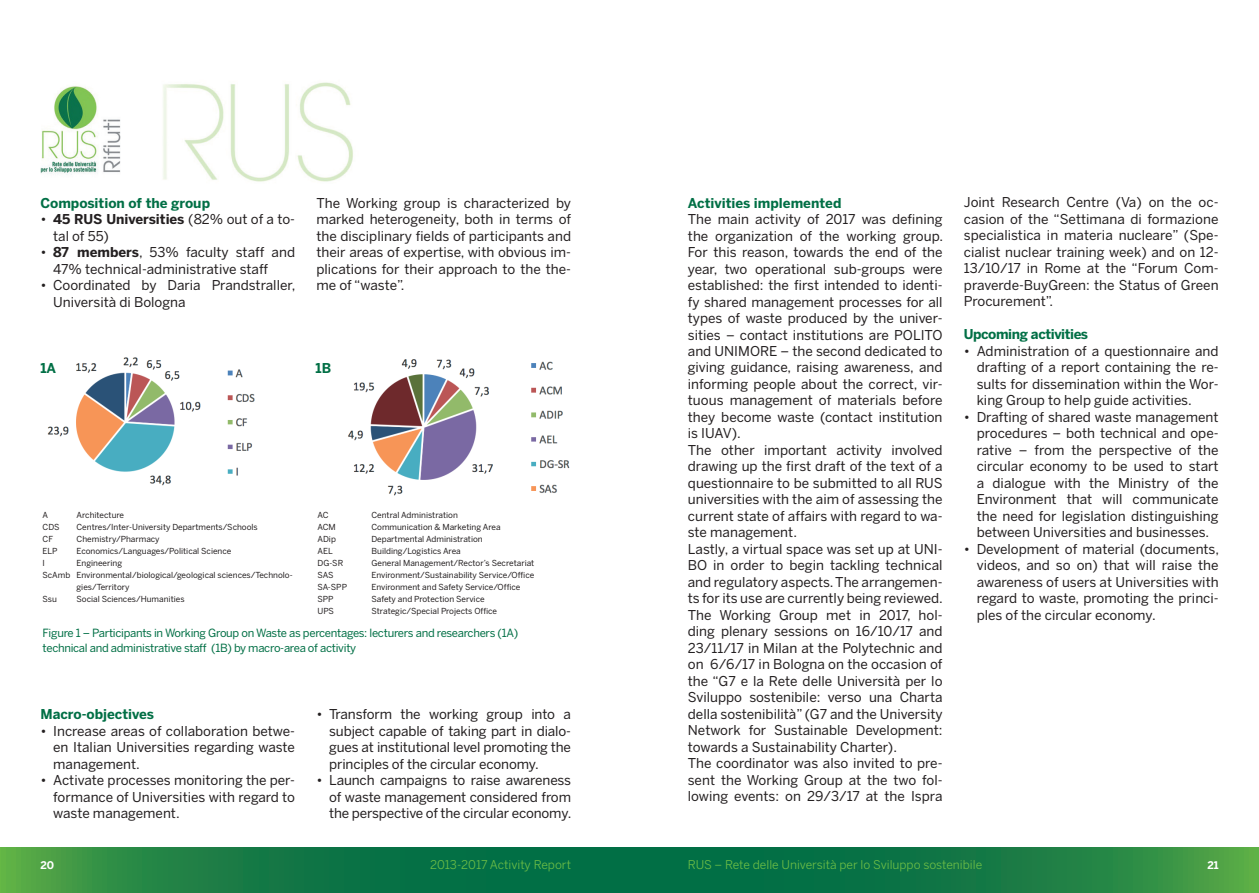
<style>
.page{position:relative;width:1259px;height:893px;background:#fff}
.page>*{position:absolute;margin:0;border:0;box-sizing:border-box;transform-origin:0 0}
.t1{font:13.5px/16.5px "Benton Sans";color:#231f20;text-align:justify}
.t2{font:700 13.5px "Benton Sans";color:#016f45}
.t3{font:700 13.5px "Benton Sans";letter-spacing:-.03em;color:#016f45}
.t4{font:12px "Benton Sans";color:#6cbd45}
.t5{font:11.25px/15px "Benton Sans";letter-spacing:-.025em;color:#016f45}
.t6{font:700 10.5px "Benton Sans";color:#fff}
.t7{font:8.25px "Benton Sans";color:#231f20}
.s1{font-weight:700}
</style>
<div class="page">
<svg style="left:0;top:847px;width:1259px;height:46px;background:#187d45"></svg>
<img style="left:40px;top:82px;width:313px;height:100px">
<img style="left:47px;top:357px;width:523px;height:139px">
<p class="t2" style="left:40px;top:195px;width:171px">Composition of the group</p>
<p class="t1" style="left:53px;top:211px;width:243px;text-indent:-13px">• <span class="s1">45 RUS Universities</span> (82% out of a to&shy;tal of 55)</p>
<p class="t1" style="left:53px;top:244px;width:243px;text-indent:-13px">• <span class="s1">87 members</span>, 53% faculty staff and<br>47% technical-administrative staff</p>
<p class="t1" style="left:53px;top:277px;width:244px;text-indent:-13px">• Coordinated by Daria Prandstraller,<br>Università di Bologna</p>
<p class="t1" style="left:316px;top:194px;width:256px">The Working group is characterized by marked heterogeneity, both in terms of the disciplinary fields of participants and their areas of expertise, with obvious im&shy;plications for their approach to the the&shy;me of “waste”.</p>
<p class="t2" style="left:40px;top:360px;width:17px">1A</p>
<p class="t2" style="left:316px;top:360px;width:17px">1B</p>
<p class="t7" style="left:43px;top:510px;width:7px">A</p>
<p class="t7" style="left:77px;top:510px;width:49px">Architecture</p>
<p class="t7" style="left:43px;top:522px;width:19px">CDS</p>
<p class="t7" style="left:77px;top:522px;width:183px">Centres/Inter-University Departments/Schools</p>
<p class="t7" style="left:43px;top:534px;width:12px">CF</p>
<p class="t7" style="left:77px;top:534px;width:85px">Chemistry/Pharmacy</p>
<p class="t7" style="left:43px;top:546px;width:17px">ELP</p>
<p class="t7" style="left:77px;top:546px;width:156px">Economics/Languages/Political Science</p>
<p class="t7" style="left:43px;top:558px;width:4px">I</p>
<p class="t7" style="left:77px;top:558px;width:47px">Engineering</p>
<p class="t7" style="left:43px;top:570px;width:252px">ScAmb Environmental/biological/geological sciences/Technolo-</p>
<p class="t7" style="left:77px;top:582px;width:55px">gies/Territory</p>
<p class="t7" style="left:43px;top:594px;width:16px">Ssu</p>
<p class="t7" style="left:77px;top:594px;width:109px">Social Sciences/Humanities</p>
<p class="t7" style="left:317px;top:510px;width:13px">AC</p>
<p class="t7" style="left:371px;top:510px;width:88px">Central Administration</p>
<p class="t7" style="left:317px;top:522px;width:20px">ACM</p>
<p class="t7" style="left:371px;top:522px;width:131px">Communication &amp; Marketing Area</p>
<p class="t7" style="left:317px;top:534px;width:20px">ADip</p>
<p class="t7" style="left:371px;top:534px;width:113px">Departmental Administration</p>
<p class="t7" style="left:317px;top:546px;width:17px">AEL</p>
<p class="t7" style="left:371px;top:546px;width:91px">Building/Logistics Area</p>
<p class="t7" style="left:317px;top:558px;width:27px">DG-SR</p>
<p class="t7" style="left:371px;top:558px;width:164px">General Management/Rector’s Secretariat</p>
<p class="t7" style="left:317px;top:570px;width:18px">SAS</p>
<p class="t7" style="left:371px;top:570px;width:164px">Environment/Sustainability Service/Office</p>
<p class="t7" style="left:317px;top:582px;width:31px">SA-SPP</p>
<p class="t7" style="left:371px;top:582px;width:150px">Environment and Safety Service/Office</p>
<p class="t7" style="left:317px;top:594px;width:18px">SPP</p>
<p class="t7" style="left:371px;top:594px;width:115px">Safety and Protection Service</p>
<p class="t7" style="left:317px;top:606px;width:18px">UPS</p>
<p class="t7" style="left:371px;top:606px;width:127px">Strategic/Special Projects Office</p>
<p class="t5" style="left:43px;top:626px;width:477px">Figure 1 – Participants in Working Group on Waste as percentages: lecturers and researchers (1A) technical and administrative staff (1B) by macro-area of activity</p>
<p class="t2" style="left:40px;top:706px;width:115px">Macro-objectives</p>
<p class="t1" style="left:53px;top:722px;width:243px;text-indent:-13px">• Increase areas of collaboration betwe&shy;en Italian Universities regarding waste management.</p>
<p class="t1" style="left:53px;top:772px;width:243px;text-indent:-13px">• Activate processes monitoring the per&shy;formance of Universities with regard to waste management.</p>
<p class="t1" style="left:329px;top:706px;width:243px;text-indent:-13px">• Transform the working group into a subject capable of taking part in dialo&shy;gues at institutional level promoting the principles of the circular economy.</p>
<p class="t1" style="left:329px;top:772px;width:244px;text-indent:-13px">• Launch campaigns to raise awareness of waste management considered from the perspective of the circular economy.</p>
<p class="t2" style="left:688px;top:195px;width:155px">Activities implemented</p>
<p class="t1" style="left:688px;top:211px;width:257px;text-align:left">The main activity of 2017 was defining the organization of the working group.<br>For this reason, towards the end of the year, two operational sub-groups were established: the first intended to identi&shy;fy shared management processes for all types of waste produced by the univer&shy;sities – contact institutions are POLITO and UNIMORE – the second dedicated to giving guidance, raising awareness, and informing people about the correct, vir&shy;tuous management of materials before they become waste (contact institution is IUAV).<br>The other important activity involved drawing up the first draft of the text of a questionnaire to be submitted to all RUS universities with the aim of assessing the current state of affairs with regard to wa&shy;ste management.<br>Lastly, a virtual space was set up at UNI-BO in order to begin tackling technical and regulatory aspects.The arrangemen&shy;ts for its use are currently being reviewed.<br>The Working Group met in 2017, hol&shy;ding plenary sessions on 16/10/17 and 23/11/17 in Milan at the Polytechnic and on 6/6/17 in Bologna on the occasion of the “G7 e la Rete delle Università per lo Sviluppo sostenibile: verso una Charta della sostenibilità” (G7 and the University Network for Sustainable Development: towards a Sustainability Charter).<br>The coordinator was also invited to pre&shy;sent the Working Group at the two fol&shy;lowing events: on 29/3/17 at the Ispra</p>
<p class="t1" style="left:964px;top:194px;width:256px">Joint Research Centre (Va) on the oc&shy;casion of the “Settimana di formazione specialistica in materia nucleare” (Spe&shy;cialist nuclear training week) and on 12- 13/10/17 in Rome at the “Forum Com&shy;praverde-BuyGreen: the Status of Green Procurement”.</p>
<p class="t3" style="left:964px;top:326px;width:126px">Upcoming activities</p>
<p class="t1" style="left:976px;top:343px;width:243px;text-indent:-13px">• Administration of a questionnaire and drafting of a report containing the re&shy;sults for dissemination within the Wor&shy;king Group to help guide activities.</p>
<p class="t1" style="left:976px;top:409px;width:243px;text-indent:-13px">• Drafting of shared waste management procedures – both technical and ope&shy;rative – from the perspective of the circular economy to be used to start a dialogue with the Ministry of the Environment that will communicate the need for legislation distinguishing between Universities and businesses.</p>
<p class="t1" style="left:976px;top:541px;width:244px;text-indent:-13px">• Development of material (documents, videos, and so on) that will raise the awareness of users at Universities with regard to waste, promoting the princi&shy;ples of the circular economy.</p>
<p class="t6" style="left:40px;top:859px;width:15px">20</p>
<p class="t4" style="left:430px;top:858px;width:142px">2013-2017 Activity Report</p>
<p class="t4" style="left:688px;top:858px;width:296px">RUS – Rete delle Università per lo Sviluppo sostenibile</p>
<p class="t6" style="left:1207px;top:859px;width:13px">21</p>
</div>
